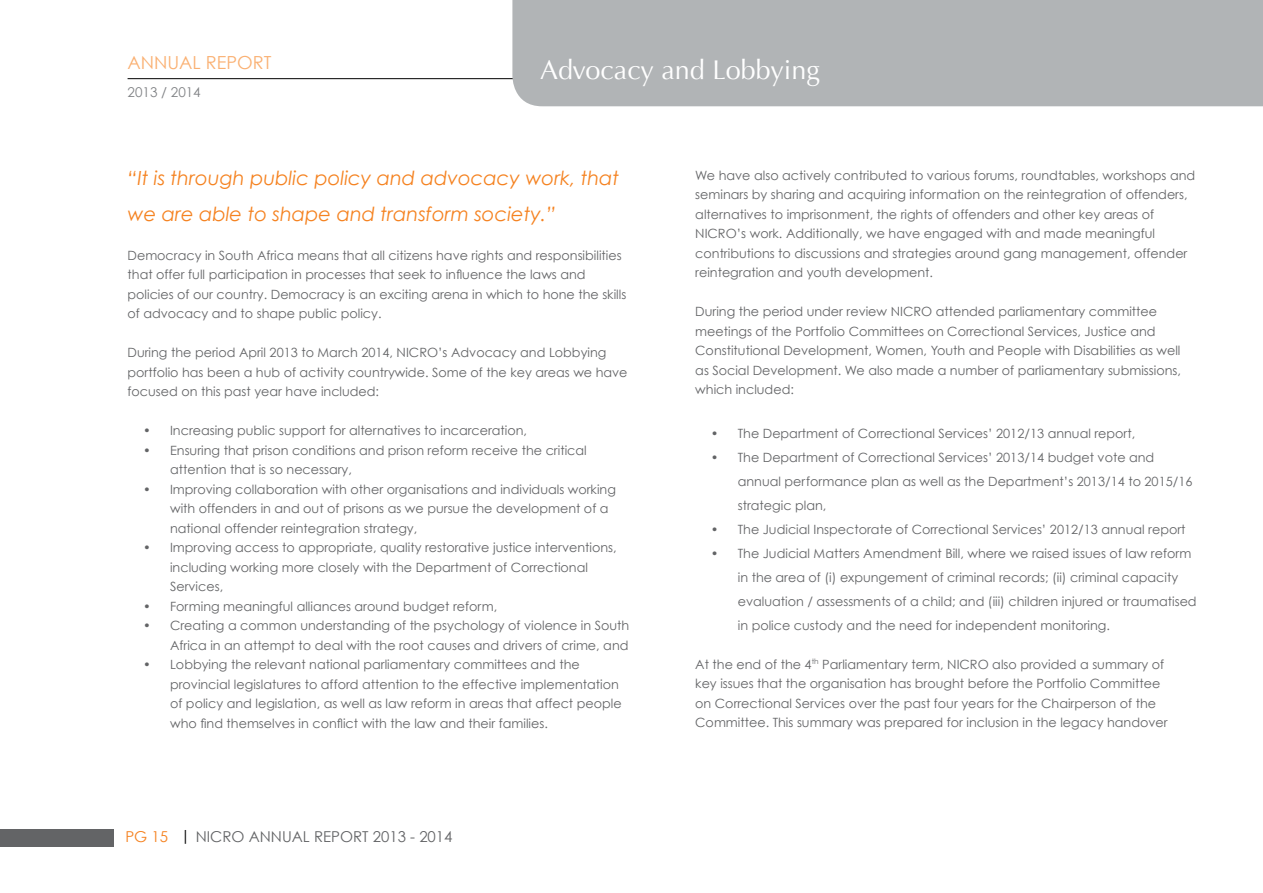
<style>
.page{position:relative;width:1263px;height:893px;background:#fff}
.page>*{position:absolute;margin:0;border:0;box-sizing:border-box;transform-origin:0 0}
.t1{font:27px "Optima";color:#fff}
.t2{font:italic 19.5px/36px "Century Gothic";color:#f58220}
.t3{font:18px "Century Gothic";color:#fab072}
.t4{font:15px "Century Gothic";color:#636466}
.t5{font:13.5px "Century Gothic";color:#808285}
.t6{font:12.75px/19.5px "Century Gothic";color:#636466}
.s1{color:#f58220}
.s2{color:#000}
</style>
<div class="page">
<hr style="left:128px;top:78px;width:386px;height:1px;background:#000">
<div style="left:0;top:829px;width:113px;height:17px;background:#636466"></div>
<div style="left:512px;top:0;width:751px;height:106px;background:#b1b4b6"></div>
<h3 class="t3" style="left:128px;top:51px;width:145px">ANNUAL REPORT</h3>
<p class="t5" style="left:128px;top:84px;width:75px">2013 / 2014</p>
<h1 class="t1" style="left:540px;top:54px;width:281px">Advocacy and Lobbying</h1>
<h2 class="t2" style="left:128px;top:159px;width:493px">“It is through public policy and advocacy work, that we are able to shape and transform society.”</h2>
<p class="t6" style="left:128px;top:245px;width:500px">Democracy in South Africa means that all citizens have rights and responsibilities that offer full participation in processes that seek to influence the laws and policies of our country. Democracy is an exciting arena in which to hone the skills of advocacy and to shape public policy.</p>
<p class="t6" style="left:128px;top:343px;width:501px">During the period April 2013 to March 2014, NICRO’s Advocacy and Lobbying portfolio has been a hub of activity countrywide. Some of the key areas we have focused on this past year have included:</p>
<p class="t6" style="left:143px;top:421px;width:385px">• Increasing public support for alternatives to incarceration,</p>
<p class="t6" style="left:170px;top:440px;width:418px;text-indent:-27px">• Ensuring that prison conditions and prison reform receive the critical attention that is so necessary,</p>
<p class="t6" style="left:170px;top:479px;width:447px;text-indent:-27px">• Improving collaboration with other organisations and individuals working with offenders in and out of prisons as we pursue the development of a national offender reintegration strategy,</p>
<p class="t6" style="left:170px;top:538px;width:448px;text-indent:-27px">• Improving access to appropriate, quality restorative justice interventions, including working more closely with the Department of Correctional<br>Services,</p>
<p class="t6" style="left:143px;top:596px;width:356px">• Forming meaningful alliances around budget reform,</p>
<p class="t6" style="left:143px;top:616px;width:488px;text-align:right">• Creating a common understanding of the psychology of violence in South<br>Africa in an attempt to deal with the root causes and drivers of crime, and</p>
<p class="t6" style="left:170px;top:655px;width:453px;text-indent:-27px">• Lobbying the relevant national parliamentary committees and the provincial legislatures to afford attention to the effective implementation of policy and legislation, as well as law reform in areas that affect people who find themselves in conflict with the law and their families.</p>
<p class="t4" style="left:125px;top:828px;width:329px"><span class="s1">PG 15</span> <span class="s2">|</span> NICRO ANNUAL REPORT 2013 - 2014</p>
<p class="t6" style="left:695px;top:165px;width:501px">We have also actively contributed to various forums, roundtables, workshops and seminars by sharing and acquiring information on the reintegration of offenders, alternatives to imprisonment, the rights of offenders and other key areas of NICRO’s work. Additionally, we have engaged with and made meaningful contributions to discussions and strategies around gang management, offender reintegration and youth development.</p>
<p class="t6" style="left:695px;top:301px;width:487px">During the period under review NICRO attended parliamentary committee meetings of the Portfolio Committees on Correctional Services, Justice and Constitutional Development, Women, Youth and People with Disabilities as well as Social Development. We also made a number of parliamentary submissions, which included:</p>
<p class="t6" style="left:711px;top:423px;width:426px">• The Department of Correctional Services’ 2012/13 annual report,</p>
<p class="t6" style="left:738px;top:445px;width:456px;line-height:24px;text-indent:-27px">• The Department of Correctional Services’ 2013/14 budget vote and annual performance plan as well as the Department’s 2013/14 to 2015/16 strategic plan,</p>
<p class="t6" style="left:711px;top:519px;width:476px">• The Judicial Inspectorate of Correctional Services’ 2012/13 annual report</p>
<p class="t6" style="left:738px;top:541px;width:460px;line-height:24px;text-indent:-27px">• The Judicial Matters Amendment Bill, where we raised issues of law reform in the area of (i) expungement of criminal records; (ii) criminal capacity evaluation / assessments of a child; and (iii) children injured or traumatised in police custody and the need for independent monitoring.</p>
<p class="t6" style="left:695px;top:654px;width:474px">At the end of the 4<sup>th</sup> Parliamentary term, NICRO also provided a summary of key issues that the organisation has brought before the Portfolio Committee on Correctional Services over the past four years for the Chairperson of the Committee. This summary was prepared for inclusion in the legacy handover</p>
</div>
